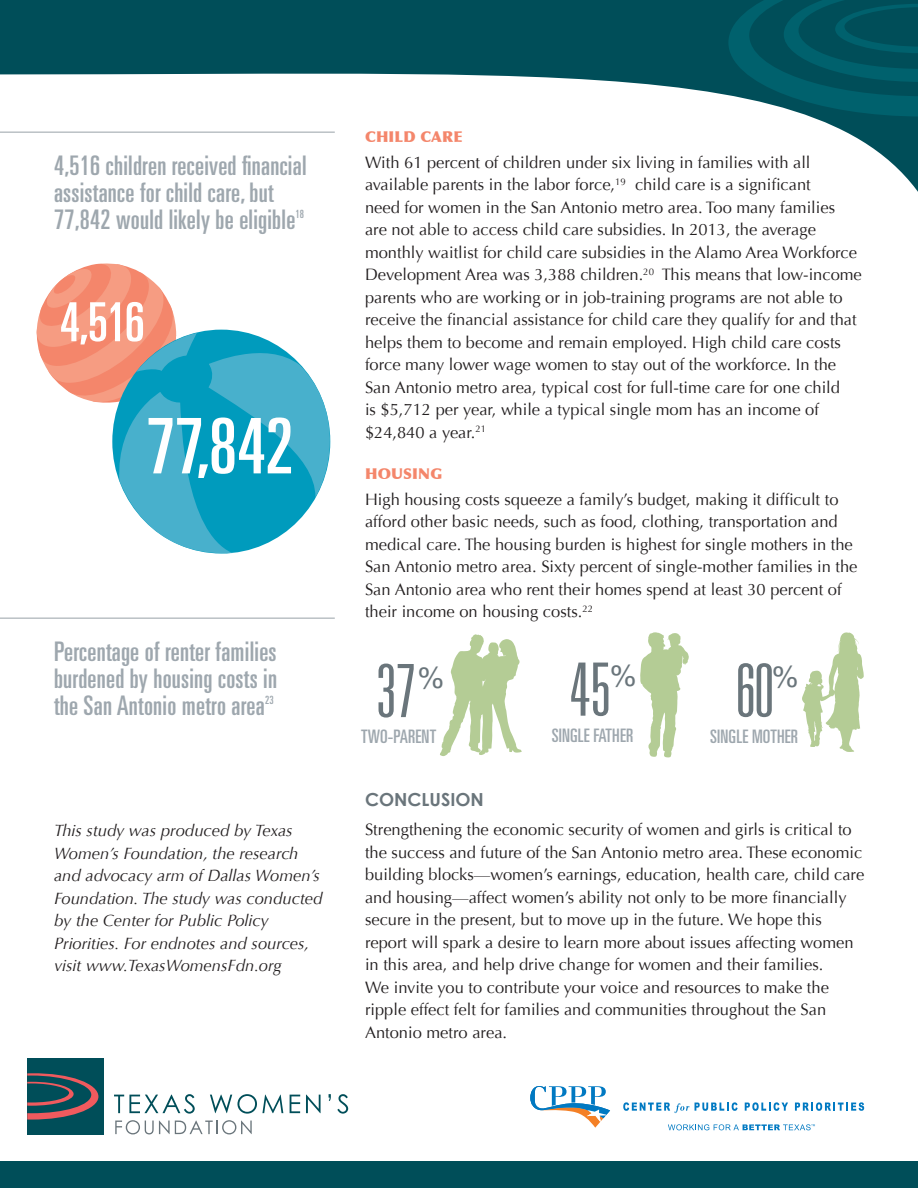
<style>
.page{position:relative;width:918px;height:1188px;background:#fff}
.page>*{position:absolute;margin:0;border:0;box-sizing:border-box;transform-origin:0 0}
.money_amounts{font:ultra-condensed 76.8px "Univers";color:#fff}
.t1{font:300 ultra-condensed 73.5px "Univers";color:#6a757b}
.money_amounts-2{font:ultra-condensed 54px "Univers";color:#fff}
.t2{font:29.4px "Univers";color:#6a757b}
.Graphic_Head{font:ultra-condensed 27px/27px "Univers";letter-spacing:.01em;color:#9ea7ae}
.t3{font:ultra-condensed 18.6px "Univers";letter-spacing:.01em;color:#9ea7ae}
.B-Head{font:700 18px "Century Gothic";color:#6a757b}
.Main_text{font:16.5px/22.5px "Optima";color:#231f20}
.Main_text-2{font:italic 16.5px/22.5px "Optima";color:#231f20}
.C-head-rules{font:900 15px "Optima";letter-spacing:.01em;color:#f4866b}
.Graphic_Head-2{font:ultra-condensed 11.4px "Univers";color:#9ea7ae}
</style>
<div class="page">
<div style="left:0;top:1161px;width:918px;height:27px;background:#004e59"></div>
<svg style="left:0;top:0;width:918px;height:192px"></svg>
<svg style="left:728px;top:0;width:190px;height:117px;background:#0c5d68"></svg>
<hr style="left:0;top:132px;width:335px;height:1px;background:#98a1a8">
<hr style="left:0;top:618px;width:335px;height:1px;background:#98a1a8">
<svg style="left:440px;top:634px;width:82px;height:122px"></svg>
<svg style="left:640px;top:632px;width:49px;height:126px"></svg>
<svg style="left:802px;top:632px;width:62px;height:120px"></svg>
<svg style="left:36px;top:263px;width:295px;height:291px"></svg>
<svg style="left:623px;top:1102px;width:66px;height:11px"></svg>
<svg style="left:695px;top:1102px;width:43px;height:9px"></svg>
<svg style="left:745px;top:1102px;width:43px;height:9px"></svg>
<svg style="left:795px;top:1102px;width:69px;height:9px"></svg>
<svg style="left:530px;top:1086px;width:80px;height:42px"></svg>
<svg style="left:668px;top:1124px;width:147px;height:6px"></svg>
<div style="left:27px;top:1058px;width:77px;height:77px;background:#004e59"></div>
<svg style="left:27px;top:1073px;width:71px;height:47px"></svg>
<svg style="left:114px;top:1094px;width:81px;height:20px"></svg>
<svg style="left:210px;top:1094px;width:73px;height:20px"></svg>
<svg style="left:290px;top:1095px;width:10px;height:18px"></svg>
<svg style="left:306px;top:1095px;width:15px;height:18px"></svg>
<svg style="left:329px;top:1094px;width:2px;height:7px"></svg>
<svg style="left:337px;top:1094px;width:11px;height:20px"></svg>
<svg style="left:115px;top:1120px;width:137px;height:14px"></svg>
<p class="Graphic_Head" style="left:54px;top:152px;width:254px">4,516 children received financial assistance for child care, but<br>77,842 would likely be eligible</p>
<p class="Graphic_Head-2" style="left:296px;top:207px;width:10px">18</p>
<p class="money_amounts-2" style="left:60px;top:291px;width:86px">4,516</p>
<p class="money_amounts" style="left:147px;top:402px;width:149px">77,842</p>
<p class="Graphic_Head" style="left:54px;top:638px;width:224px;text-align:justify">Percentage of renter families burdened by housing costs in the San Antonio metro area</p>
<p class="Graphic_Head-2" style="left:265px;top:693px;width:10px">23</p>
<p class="Main_text-2" style="left:54px;top:819px;width:270px">This study was produced by Texas Women’s Foundation, the research and advocacy arm of Dallas Women’s Foundation. The study was conducted by the Center for Public Policy Priorities. For endnotes and sources, visit www.TexasWomensFdn.org</p>
<p class="C-head-rules" style="left:365px;top:127px;width:99px">CHILD CARE</p>
<p class="Main_text" style="left:365px;top:151px;width:498px">With 61 percent of children under six living in families with all available parents in the labor force,<sup>19</sup> child care is a significant<br>need for women in the San Antonio metro area. Too many families<br>are not able to access child care subsidies. In 2013, the average monthly waitlist for child care subsidies in the Alamo Area Workforce Development Area was 3,388 children.<sup>20</sup> This means that low-income parents who are working or in job-training programs are not able to receive the financial assistance for child care they qualify for and that helps them to become and remain employed. High child care costs force many lower wage women to stay out of the workforce. In the San Antonio metro area, typical cost for full-time care for one child<br>is $5,712 per year, while a typical single mom has an income of $24,840 a year.<sup>21</sup></p>
<p class="C-head-rules" style="left:365px;top:464px;width:79px">HOUSING</p>
<p class="Main_text" style="left:365px;top:488px;width:494px">High housing costs squeeze a family’s budget, making it difficult to afford other basic needs, such as food, clothing, transportation and medical care. The housing burden is highest for single mothers in the San Antonio metro area. Sixty percent of single-mother families in the San Antonio area who rent their homes spend at least 30 percent of their income on housing costs.<sup>22</sup></p>
<p class="t1" style="left:376px;top:653px;width:41px">37</p>
<p class="t2" style="left:418px;top:659px;width:28px">%</p>
<p class="t3" style="left:361px;top:726px;width:76px">TWO-PARENT</p>
<p class="t1" style="left:570px;top:651px;width:42px">45</p>
<p class="t2" style="left:610px;top:658px;width:28px">%</p>
<p class="t3" style="left:552px;top:725px;width:83px">SINGLE FATHER</p>
<p class="t1" style="left:736px;top:652px;width:40px">60</p>
<p class="t2" style="left:773px;top:659px;width:28px">%</p>
<p class="t3" style="left:710px;top:725px;width:90px">SINGLE MOTHER</p>
<p class="B-Head" style="left:365px;top:788px;width:120px">CONCLUSION</p>
<p class="Main_text" style="left:365px;top:819px;width:501px">Strengthening the economic security of women and girls is critical to the success and future of the San Antonio metro area. These economic building blocks—women’s earnings, education, health care, child care and housing—affect women’s ability not only to be more financially secure in the present, but to move up in the future. We hope this report will spark a desire to learn more about issues affecting women in this area, and help drive change for women and their families.<br>We invite you to contribute your voice and resources to make the ripple effect felt for families and communities throughout the San Antonio metro area.</p>
</div>
